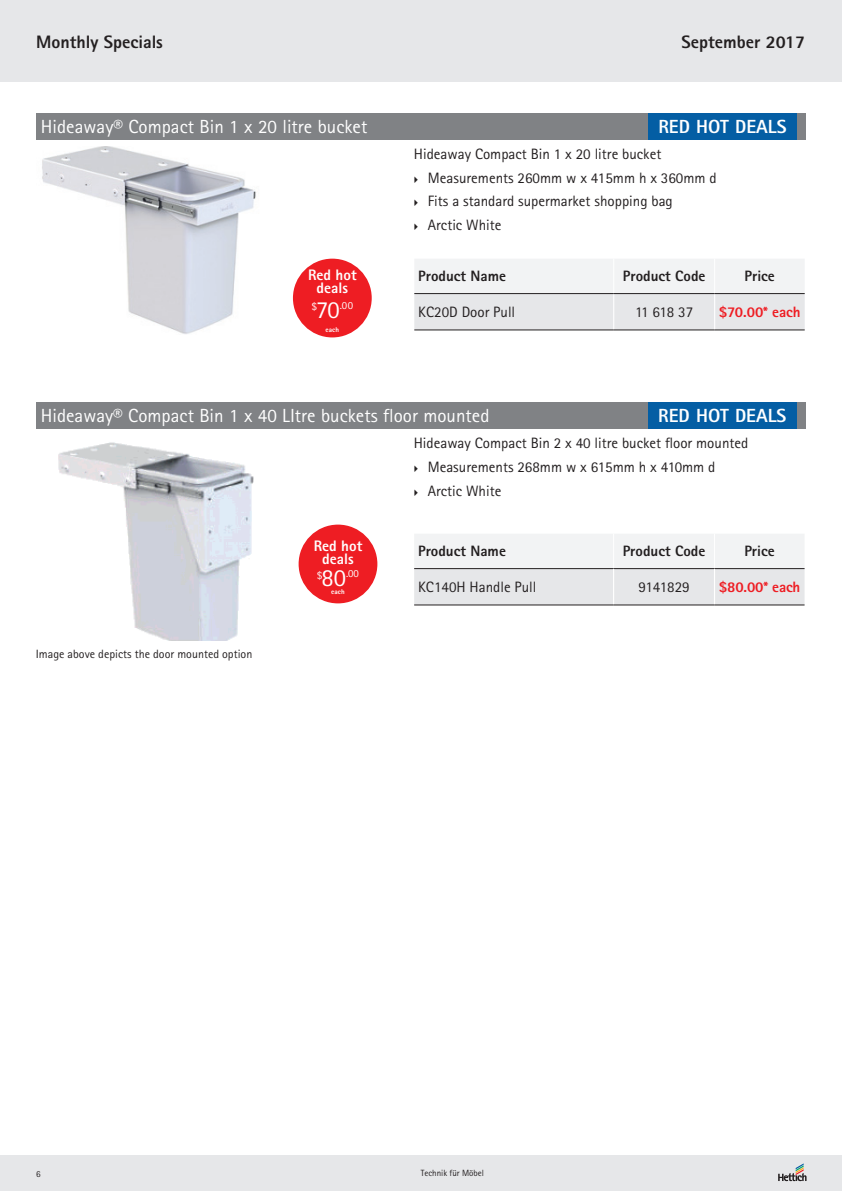
<style>
.page{position:relative;width:842px;height:1191px;background:#fff}
.page>*{position:absolute;margin:0;border:0;box-sizing:border-box;transform-origin:0 0}
.t1{font:24.5px "Rotis Sans Serif";color:#fff}
.t2{font:19px "Rotis Sans Serif";color:#fff}
.t3{font:800 19px "Rotis Sans Serif";color:#fff}
.t4{font:800 18px "Rotis Sans Serif";color:#231f20}
.t5{font:800 15.2px/13.5px "Rotis Sans Serif";color:#fff;text-align:center}
.t6{font:15px/23.5px "Rotis Sans Serif";color:#231f20}
.t7{font:800 15px "Rotis Sans Serif";color:#231f20}
.t8{font:800 15px "Rotis Sans Serif";letter-spacing:-.01em;color:#ee1d23}
.t9{font:12px "Rotis Sans Serif";color:#231f20}
.t10{font:10.8px "Rotis Sans Serif";color:#fff}
.t11{font:9px "Rotis Sans Serif";color:#231f20}
.t12{font:800 7px "Rotis Sans Serif";color:#fff}
</style>
<div class="page">
<div style="left:0;top:0;width:842px;height:82px;background:#e6e7e9"></div>
<div style="left:0;top:1155px;width:842px;height:36px;background:#e6e7e9"></div>
<svg style="left:778px;top:1163px;width:28px;height:18px"></svg>
<svg style="left:414px;top:259px;width:391px;height:71px"></svg>
<hr style="left:613px;top:259px;width:1px;height:34px;background:#fff">
<hr style="left:714px;top:259px;width:1px;height:34px;background:#fff">
<hr style="left:613px;top:294px;width:1px;height:36px;background:#fff">
<hr style="left:714px;top:294px;width:1px;height:36px;background:#fff">
<hr style="left:414px;top:293px;width:200px;height:1px;background:#231f20">
<hr style="left:414px;top:330px;width:200px;height:1px;background:#231f20">
<hr style="left:614px;top:293px;width:101px;height:1px;background:#231f20">
<hr style="left:614px;top:330px;width:101px;height:1px;background:#231f20">
<hr style="left:715px;top:293px;width:90px;height:1px;background:#231f20">
<hr style="left:715px;top:330px;width:90px;height:1px;background:#231f20">
<div style="left:36px;top:113px;width:769px;height:27px;background:#808285"></div>
<img style="left:42px;top:146px;width:214px;height:188px">
<div style="left:648px;top:113px;width:149px;height:27px;background:#045ea4"></div>
<div style="left:293px;top:259px;width:79px;height:78px;background:#ee1d23;border-radius:50%"></div>
<img style="left:58px;top:442px;width:282px;height:199px">
<svg style="left:414px;top:534px;width:390px;height:70px"></svg>
<hr style="left:613px;top:533px;width:1px;height:35px;background:#fff">
<hr style="left:714px;top:533px;width:1px;height:35px;background:#fff">
<hr style="left:414px;top:568px;width:200px;height:1px;background:#231f20">
<hr style="left:614px;top:568px;width:100px;height:1px;background:#231f20">
<hr style="left:714px;top:568px;width:90px;height:1px;background:#231f20">
<hr style="left:613px;top:569px;width:1px;height:35px;background:#fff">
<hr style="left:714px;top:569px;width:1px;height:35px;background:#fff">
<hr style="left:414px;top:604px;width:200px;height:1px;background:#231f20">
<hr style="left:614px;top:604px;width:100px;height:1px;background:#231f20">
<hr style="left:714px;top:604px;width:90px;height:1px;background:#231f20">
<div style="left:36px;top:403px;width:769px;height:26px;background:#808285"></div>
<div style="left:648px;top:403px;width:148px;height:26px;background:#045ea4"></div>
<div style="left:299px;top:524px;width:78px;height:79px;background:#ee1d23;border-radius:50%"></div>
<p class="t4" style="left:36px;top:31px;width:128px">Monthly Specials</p>
<p class="t4" style="left:681px;top:31px;width:125px">September 2017</p>
<p class="t2" style="left:41px;top:115px;width:328px">Hideaway® Compact Bin 1 x 20 litre bucket</p>
<p class="t3" style="left:658px;top:115px;width:130px">RED HOT DEALS</p>
<p class="t5" style="left:308px;top:268px;width:50px">Red hot deals</p>
<p class="t12" style="left:326px;top:325px;width:15px">each</p>
<p class="t10" style="left:311px;top:300px;width:7px">$</p>
<h1 class="t1" style="left:316px;top:295px;width:25px">70</h1>
<p class="t10" style="left:340px;top:299px;width:15px">.00</p>
<p class="t6" style="left:428px;top:142px;width:290px;text-indent:-14px">Hideaway Compact Bin 1 x 20 litre bucket<br>Measurements 260mm w x 415mm h x 360mm d<br>Fits a standard supermarket shopping bag<br>Arctic White</p>
<p class="t7" style="left:418px;top:267px;width:89px">Product Name</p>
<p class="t7" style="left:623px;top:267px;width:84px">Product Code</p>
<p class="t7" style="left:744px;top:267px;width:32px">Price</p>
<p class="t6" style="left:418px;top:300px;width:98px">KC20D Door Pull</p>
<p class="t6" style="left:635px;top:300px;width:60px">11 618 37</p>
<p class="t8" style="left:719px;top:302px;width:83px">$70.00* each</p>
<p class="t2" style="left:41px;top:405px;width:450px">Hideaway® Compact Bin 1 x 40 LItre buckets floor mounted</p>
<p class="t3" style="left:658px;top:404px;width:130px">RED HOT DEALS</p>
<p class="t9" style="left:36px;top:646px;width:218px">Image above depicts the door mounted option</p>
<p class="t5" style="left:314px;top:538px;width:50px">Red hot deals</p>
<p class="t10" style="left:317px;top:569px;width:7px">$</p>
<h1 class="t1" style="left:321px;top:563px;width:26px">80</h1>
<p class="t10" style="left:346px;top:567px;width:15px">.00</p>
<p class="t12" style="left:331px;top:587px;width:15px">each</p>
<p class="t6" style="left:428px;top:431px;width:322px;line-height:24px;text-indent:-14px">Hideaway Compact Bin 2 x 40 litre bucket floor mounted<br>Measurements 268mm w x 615mm h x 410mm d<br>Arctic White</p>
<p class="t7" style="left:418px;top:541px;width:89px">Product Name</p>
<p class="t7" style="left:623px;top:541px;width:84px">Product Code</p>
<p class="t7" style="left:744px;top:541px;width:32px">Price</p>
<p class="t6" style="left:418px;top:575px;width:120px">KC140H Handle Pull</p>
<p class="t6" style="left:638px;top:575px;width:53px">9141829</p>
<p class="t8" style="left:719px;top:577px;width:83px">$80.00* each</p>
<p class="t11" style="left:36px;top:1168px;width:6px">6</p>
<p class="t11" style="left:421px;top:1168px;width:65px">Technik für Möbel</p>
</div>
